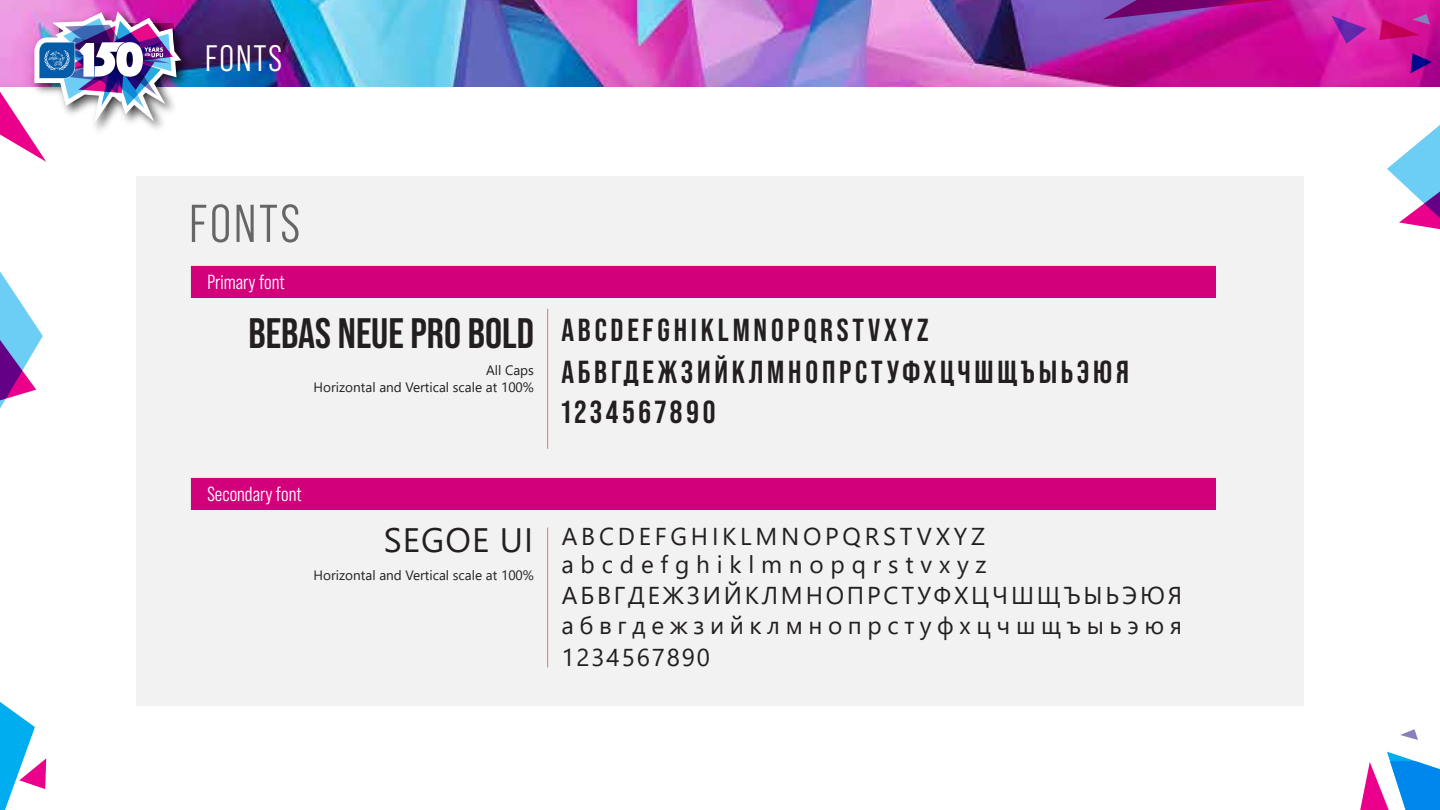
<style>
.page{position:relative;width:1440px;height:810px;background:#fff}
.page>*{position:absolute;margin:0;border:0;box-sizing:border-box;transform-origin:0 0}
.t1{font:53.18px "Bebas Neue Pro Middle";letter-spacing:.05em;color:#666}
.t2{font:700 42.6px "Bebas Neue Pro";color:#231f20}
.t3{font:36.75px "Bebas Neue Pro Middle";letter-spacing:.05em;color:#fff}
.t4{font:33.83px "Segoe UI";letter-spacing:.035em;color:#231f20}
.t5{font:700 31.88px "Bebas Neue Pro";letter-spacing:.12em;color:#231f20}
.t6{font:24.38px/29.5px "Segoe UI";letter-spacing:.155em;color:#231f20}
.t7{font:24.38px/27.3px "Segoe UI";letter-spacing:.23em;color:#231f20}
.t8{font:24.38px "Segoe UI";letter-spacing:.08em;color:#231f20}
.t9{font:20.33px "Bebas Neue Pro Middle";color:#fff}
.t10{font:13.58px/16.3px "Segoe UI";color:#231f20;text-align:right}
.t11{font:4.8px "Deutschlander";color:#fff}
</style>
<div class="page">
<img style="left:181px;top:0;width:1259px;height:86px">
<svg style="left:1400px;top:729px;width:18px;height:11px"></svg>
<svg style="left:1103px;top:0;width:337px;height:44px;background:#b71a9b"></svg>
<svg style="left:0;top:702px;width:46px;height:108px"></svg>
<svg style="left:1387px;top:53px;width:53px;height:177px"></svg>
<svg style="left:0;top:271px;width:43px;height:138px"></svg>
<svg style="left:1360px;top:752px;width:80px;height:58px"></svg>
<img style="left:181px;top:4px;width:16px;height:83px">
<img style="left:0;top:0;width:181px;height:162px">
<div style="left:136px;top:176px;width:1168px;height:530px;background:#f2f2f2"></div>
<div style="left:191px;top:266px;width:1024px;height:32px;background:#d3007c"></div>
<div style="left:191px;top:478px;width:1024px;height:31px;background:#d3007c"></div>
<hr style="left:547px;top:527px;width:1px;height:141px;background:#e2775b">
<hr style="left:547px;top:309px;width:1px;height:140px;background:#e2775b">
<p class="t11" style="left:145px;top:52px;width:7px">of the</p>
<h3 class="t3" style="left:205px;top:38px;width:78px">FONTS</h3>
<h1 class="t1" style="left:189px;top:194px;width:112px">FONTS</h1>
<h3 class="t9" style="left:207px;top:271px;width:79px">Primary font</h3>
<h2 class="t2" style="left:249px;top:309px;width:287px">BEBAS NEUE PRO BOLD</h2>
<p class="t10" style="left:314px;top:361px;width:222px">All Caps<br>Horizontal and Vertical scale at 100%</p>
<h3 class="t9" style="left:207px;top:482px;width:96px">Secondary font</h3>
<h3 class="t4" style="left:384px;top:508px;width:151px">SEGOE UI</h3>
<p class="t10" style="left:314px;top:566px;width:222px">Horizontal and Vertical scale at 100%</p>
<h3 class="t5" style="left:561px;top:311px;width:369px">ABCDEFGHIKLMNOPQRSTVXYZ</h3>
<h3 class="t5" style="left:561px;top:354px;width:569px">АБВГДЕЖЗИЙКЛМНОПРСТУФХЦЧШЩЪЫЬЭЮЯ</h3>
<h3 class="t5" style="left:561px;top:394px;width:156px">1234567890</h3>
<h3 class="t7" style="left:561px;top:521px;width:427px">ABCDEFGHIKLMNOPQRSTVXYZ abcdefghiklmnopqrstvxyz</h3>
<h3 class="t6" style="left:561px;top:579px;width:622px">АБВГДЕЖЗИЙКЛМНОПРСТУФХЦЧШЩЪЫЬЭЮЯ абвгдежзийклмнопрстуфхцчшщъыьэюя</h3>
<h3 class="t8" style="left:561px;top:634px;width:150px">1234567890</h3>
</div>
